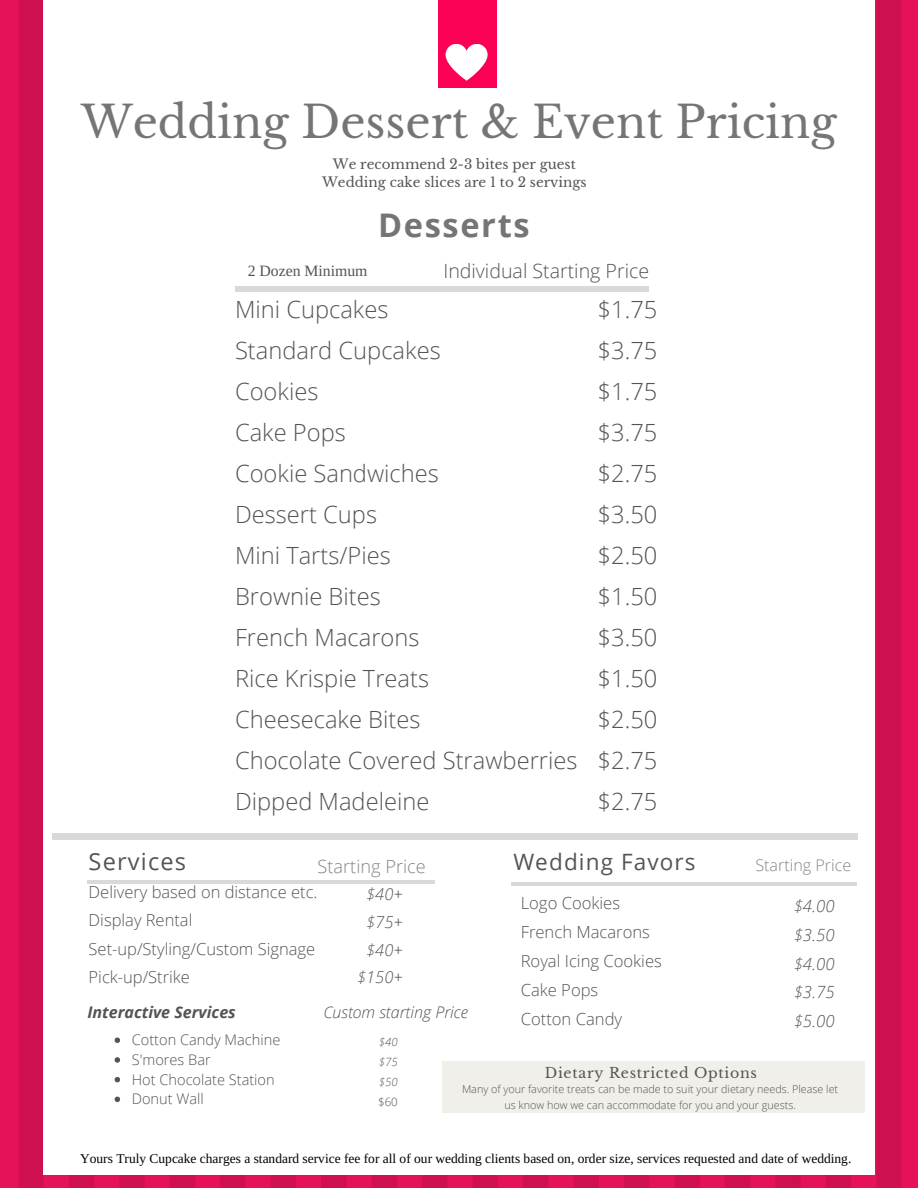
<style>
.page{position:relative;width:918px;height:1188px;background:#fff}
.page>*{position:absolute;margin:0;border:0;box-sizing:border-box;transform-origin:0 0}
.t1{font:43.95px "Libre Baskerville";color:#757575}
.t2{font:700 32.55px "Open Sans";letter-spacing:.05em;color:#757575}
.t3{font:300 23.7px "Open Sans";color:#545454}
.t4{font:23.55px "Open Sans";letter-spacing:.05em;color:#545454}
.t5{font:22.5px "Open Sans";letter-spacing:.05em;color:#545454}
.t6{font:300 19.65px "Open Sans";color:#545454}
.t7{font:300 18.15px "Open Sans";color:#848484}
.t8{font:italic 300 16.8px "Open Sans";color:#545454}
.t9{font:300 16.65px "Open Sans";color:#545454}
.t10{font:300 16.5px "Open Sans";color:#545454}
.t11{font:italic 300 16.5px "Open Sans";color:#545454}
.t12{font:italic 700 16.05px "Open Sans";color:#545454}
.t13{font:italic 300 16.05px "Open Sans";color:#545454}
.t14{font:300 16.05px "Open Sans";color:#848484}
.t15{font:15.75px "Libra Serif Modern";color:#545454}
.t16{font:300 14.55px "Open Sans";color:#545454}
.t17{font:14.1px "Libre Baskerville";letter-spacing:.05em;color:#545454}
.t18{font:13.5px "Libra Serif Modern";color:#000}
.t19{font:13.5px "Libre Baskerville";color:#545454}
.t20{font:italic 300 11.4px "Open Sans";color:#545454}
.t21{font:300 11.4px "Open Sans";color:#545454}
.t22{font:300 10.8px/15.3px "Open Sans";color:#545454;text-align:center}
</style>
<div class="page">
<img style="left:0;top:0;width:918px;height:1188px">
<div style="left:43px;top:0;width:832px;height:1174px;background:#fff"></div>
<div style="left:439px;top:0;width:57px;height:88px;background:#fb0054"></div>
<svg style="left:446px;top:44px;width:42px;height:37px"></svg>
<hr style="left:87px;top:880px;width:348px;height:4px;background:#d9d9d9">
<hr style="left:512px;top:882px;width:345px;height:3px;background:#d9d9d9">
<div style="left:442px;top:1061px;width:423px;height:52px;background:#f1efea"></div>
<div style="left:235px;top:286px;width:414px;height:6px;background:#d9d9d9"></div>
<svg style="left:115px;top:1038px;width:5px;height:5px"></svg>
<svg style="left:115px;top:1057px;width:5px;height:6px"></svg>
<svg style="left:115px;top:1077px;width:5px;height:5px"></svg>
<svg style="left:115px;top:1097px;width:5px;height:5px"></svg>
<div style="left:52px;top:833px;width:805px;height:6px;background:#d9d9d9"></div>
<p class="t1" style="left:81px;top:95px;width:757px">Wedding Dessert &amp; Event Pricing</p>
<p class="t19" style="left:333px;top:155px;width:245px">We recommend 2-3 bites per guest</p>
<p class="t19" style="left:322px;top:173px;width:266px">Wedding cake slices are 1 to 2 servings</p>
<p class="t15" style="left:248px;top:263px;width:121px">2 Dozen Minimum</p>
<p class="t2" style="left:378px;top:202px;width:153px">Desserts</p>
<p class="t6" style="left:443px;top:257px;width:207px">Individual Starting Price</p>
<p class="t3" style="left:235px;top:293px;width:155px">Mini Cupcakes</p>
<p class="t3" style="left:235px;top:334px;width:207px">Standard Cupcakes</p>
<p class="t3" style="left:235px;top:375px;width:85px">Cookies</p>
<p class="t3" style="left:235px;top:416px;width:112px">Cake Pops</p>
<p class="t3" style="left:235px;top:457px;width:205px">Cookie Sandwiches</p>
<p class="t3" style="left:235px;top:498px;width:143px">Dessert Cups</p>
<p class="t3" style="left:235px;top:539px;width:157px">Mini Tarts/Pies</p>
<p class="t3" style="left:235px;top:580px;width:147px">Brownie Bites</p>
<p class="t3" style="left:235px;top:621px;width:186px">French Macarons</p>
<p class="t3" style="left:235px;top:662px;width:196px">Rice Krispie Treats</p>
<p class="t3" style="left:235px;top:703px;width:187px">Cheesecake Bites</p>
<p class="t3" style="left:235px;top:744px;width:344px">Chocolate Covered Strawberries</p>
<p class="t3" style="left:235px;top:785px;width:196px">Dipped Madeleine</p>
<p class="t3" style="left:598px;top:293px;width:61px">$1.75</p>
<p class="t3" style="left:598px;top:334px;width:61px">$3.75</p>
<p class="t3" style="left:598px;top:375px;width:61px">$1.75</p>
<p class="t3" style="left:598px;top:416px;width:61px">$3.75</p>
<p class="t3" style="left:598px;top:457px;width:61px">$2.75</p>
<p class="t3" style="left:598px;top:498px;width:61px">$3.50</p>
<p class="t3" style="left:598px;top:539px;width:61px">$2.50</p>
<p class="t3" style="left:598px;top:580px;width:61px">$1.50</p>
<p class="t3" style="left:598px;top:621px;width:61px">$3.50</p>
<p class="t3" style="left:598px;top:662px;width:61px">$1.50</p>
<p class="t3" style="left:598px;top:703px;width:61px">$2.50</p>
<p class="t3" style="left:598px;top:744px;width:61px">$2.75</p>
<p class="t3" style="left:598px;top:785px;width:61px">$2.75</p>
<p class="t4" style="left:89px;top:845px;width:99px">Services</p>
<p class="t5" style="left:513px;top:846px;width:184px">Wedding Favors</p>
<p class="t14" style="left:755px;top:854px;width:97px">Starting Price</p>
<p class="t8" style="left:794px;top:894px;width:42px">$4.00</p>
<p class="t8" style="left:794px;top:923px;width:42px">$3.50</p>
<p class="t8" style="left:794px;top:952px;width:42px">$4.00</p>
<p class="t8" style="left:794px;top:981px;width:42px">$3.75</p>
<p class="t8" style="left:794px;top:1009px;width:42px">$5.00</p>
<p class="t7" style="left:318px;top:854px;width:110px">Starting Price</p>
<p class="t10" style="left:89px;top:880px;width:230px">Delivery based on distance etc.</p>
<p class="t10" style="left:89px;top:909px;width:105px">Display Rental</p>
<p class="t10" style="left:89px;top:937px;width:228px">Set-up/Styling/Custom Signage</p>
<p class="t10" style="left:89px;top:965px;width:103px">Pick-up/Strike</p>
<p class="t11" style="left:366px;top:882px;width:38px">$40+</p>
<p class="t11" style="left:366px;top:910px;width:38px">$75+</p>
<p class="t11" style="left:366px;top:938px;width:38px">$40+</p>
<p class="t11" style="left:357px;top:966px;width:47px">$150+</p>
<p class="t9" style="left:521px;top:891px;width:101px">Logo Cookies</p>
<p class="t9" style="left:521px;top:920px;width:131px">French Macarons</p>
<p class="t9" style="left:521px;top:949px;width:143px">Royal Icing Cookies</p>
<p class="t9" style="left:521px;top:978px;width:79px">Cake Pops</p>
<p class="t9" style="left:521px;top:1007px;width:103px">Cotton Candy</p>
<p class="t17" style="left:545px;top:1065px;width:214px">Dietary Restricted Options</p>
<p class="t22" style="left:462px;top:1082px;width:378px">Many of your favorite treats can be made to suit your dietary needs. Please let us know how we can accommodate for you and your guests.</p>
<p class="t12" style="left:87px;top:1001px;width:150px">Interactive Services</p>
<p class="t13" style="left:323px;top:1001px;width:146px">Custom starting Price</p>
<p class="t16" style="left:132px;top:1030px;width:150px">Cotton Candy Machine</p>
<p class="t16" style="left:132px;top:1049px;width:80px">S'mores Bar</p>
<p class="t16" style="left:132px;top:1069px;width:145px">Hot Chocolate Station</p>
<p class="t16" style="left:132px;top:1089px;width:74px">Donut Wall</p>
<p class="t20" style="left:379px;top:1034px;width:20px">$40</p>
<p class="t20" style="left:379px;top:1054px;width:20px">$75</p>
<p class="t20" style="left:379px;top:1074px;width:20px">$50</p>
<p class="t21" style="left:378px;top:1094px;width:21px">$60</p>
<p class="t18" style="left:80px;top:1152px;width:773px">Yours Truly Cupcake charges a standard service fee for all of our wedding clients based on, order size, services requested and date of wedding.</p>
</div>
